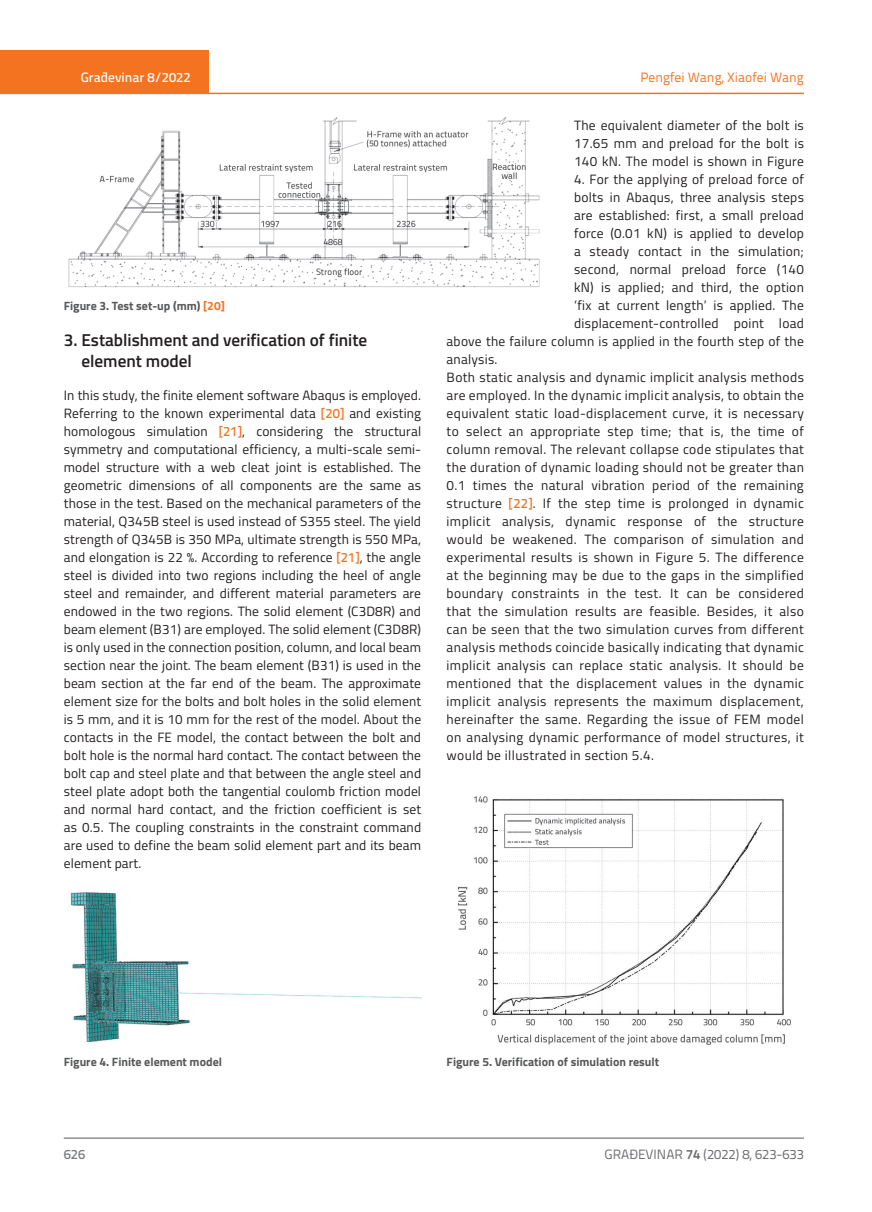
<style>
.page{position:relative;width:872px;height:1212px;background:#fff}
.page>*{position:absolute;margin:0;border:0;box-sizing:border-box;transform-origin:0 0}
.t1{font:600 17.25px/21px "Titillium";color:#231f20}
.t2{font:13.5px/18px "Titillium";letter-spacing:.03em;color:#231f20;text-align:justify}
.t3{font:13.5px "Titillium Text 22 L";color:#6c6d70}
.t4{font:13.5px "Titillium Text 22 L";color:#f47321}
.t5{font:500 13.5px "Titillium Text 22 L";color:#fff}
.t6{font:500 13.5px "Titillium Text 22 L";color:#787a7d}
.t7{font:700 12px "Titillium";color:#57585a}
.s1{color:#f47321}
.s2{font-family:"Titillium Text 22 L";font-weight:500;color:#f47321}
.s3{font-weight:700}
</style>
<div class="page">
<div style="left:0;top:50px;width:208px;height:44px;background:#f47321"></div>
<hr style="left:0;top:93px;width:804px;height:1px;background:#f47321">
<hr style="left:64px;top:1138px;width:740px;height:1px;background:#57585a">
<img style="left:68px;top:117px;width:472px;height:171px">
<img style="left:70px;top:892px;width:351px;height:151px">
<img style="left:457px;top:796px;width:334px;height:249px">
<p class="t5" style="left:81px;top:67px;width:111px">Građevinar 8/2022</p>
<p class="t7" style="left:64px;top:296px;width:163px">Figure 3. Test set-up (mm) <span class="s1">[20]</span></p>
<p class="t1" style="left:81px;top:328px;width:287px;text-indent:-18px">3. Establishment and verification of finite element model</p>
<p class="t2" style="left:64px;top:385px;width:359px">In this study, the finite element software Abaqus is employed.<br>Referring to the known experimental data <span class="s2">[20]</span> and existing homologous simulation <span class="s2">[21]</span>, considering the structural symmetry and computational efficiency, a multi-scale semi&shy;model structure with a web cleat joint is established. The geometric dimensions of all components are the same as those in the test. Based on the mechanical parameters of the material, Q345B steel is used instead of S355 steel. The yield strength of Q345B is 350 MPa, ultimate strength is 550 MPa, and elongation is 22 %. According to reference <span class="s2">[21]</span>, the angle steel is divided into two regions including the heel of angle steel and remainder, and different material parameters are endowed in the two regions. The solid element (C3D8R) and beam element (B31) are employed. The solid element (C3D8R) is only used in the connection position, column, and local beam section near the joint. The beam element (B31) is used in the beam section at the far end of the beam. The approximate element size for the bolts and bolt holes in the solid element is 5 mm, and it is 10 mm for the rest of the model. About the contacts in the FE model, the contact between the bolt and bolt hole is the normal hard contact. The contact between the bolt cap and steel plate and that between the angle steel and steel plate adopt both the tangential coulomb friction model and normal hard contact, and the friction coefficient is set as 0.5. The coupling constraints in the constraint command are used to define the beam solid element part and its beam element part.</p>
<p class="t4" style="left:640px;top:68px;width:165px">Pengfei Wang, Xiaofei Wang</p>
<p class="t2" style="left:574px;top:115px;width:231px">The equivalent diameter of the bolt is 17.65 mm and preload for the bolt is 140 kN. The model is shown in Figure</p>
<p class="t2" style="left:574px;top:169px;width:231px">4. For the applying of preload force of</p>
<p class="t2" style="left:574px;top:187px;width:231px">bolts in Abaqus, three analysis steps</p>
<p class="t2" style="left:574px;top:205px;width:231px">are established: first, a small preload</p>
<p class="t2" style="left:574px;top:223px;width:231px">force (0.01 kN) is applied to develop</p>
<p class="t2" style="left:574px;top:241px;width:231px">a steady contact in the simulation;</p>
<p class="t2" style="left:574px;top:259px;width:231px">second, normal preload force (140</p>
<p class="t2" style="left:574px;top:277px;width:231px">kN) is applied; and third, the option</p>
<p class="t2" style="left:574px;top:295px;width:231px">‘fix at current length’ is applied. The</p>
<p class="t2" style="left:574px;top:313px;width:231px">displacement-controlled point load</p>
<p class="t2" style="left:446px;top:331px;width:359px">above the failure column is applied in the fourth step of the</p>
<p class="t2" style="left:446px;top:349px;width:52px">analysis.</p>
<p class="t2" style="left:446px;top:367px;width:359px">Both static analysis and dynamic implicit analysis methods</p>
<p class="t2" style="left:446px;top:385px;width:359px">are employed. In the dynamic implicit analysis, to obtain the</p>
<p class="t2" style="left:446px;top:403px;width:359px">equivalent static load-displacement curve, it is necessary</p>
<p class="t2" style="left:446px;top:421px;width:359px">to select an appropriate step time; that is, the time of</p>
<p class="t2" style="left:446px;top:439px;width:359px">column removal. The relevant collapse code stipulates that</p>
<p class="t2" style="left:446px;top:457px;width:359px">the duration of dynamic loading should not be greater than</p>
<p class="t2" style="left:446px;top:475px;width:359px">0.1 times the natural vibration period of the remaining</p>
<p class="t2" style="left:446px;top:493px;width:359px">structure <span class="s2">[22]</span>. If the step time is prolonged in dynamic</p>
<p class="t2" style="left:446px;top:511px;width:359px">implicit analysis, dynamic response of the structure</p>
<p class="t2" style="left:446px;top:529px;width:359px">would be weakened. The comparison of simulation and</p>
<p class="t2" style="left:446px;top:547px;width:359px">experimental results is shown in Figure 5. The difference</p>
<p class="t2" style="left:446px;top:565px;width:359px">at the beginning may be due to the gaps in the simplified</p>
<p class="t2" style="left:446px;top:583px;width:359px">boundary constraints in the test. It can be considered</p>
<p class="t2" style="left:446px;top:601px;width:359px">that the simulation results are feasible. Besides, it also</p>
<p class="t2" style="left:446px;top:619px;width:359px">can be seen that the two simulation curves from different</p>
<p class="t2" style="left:446px;top:637px;width:359px">analysis methods coincide basically indicating that dynamic</p>
<p class="t2" style="left:446px;top:655px;width:359px">implicit analysis can replace static analysis. It should be</p>
<p class="t2" style="left:446px;top:673px;width:359px">mentioned that the displacement values in the dynamic</p>
<p class="t2" style="left:446px;top:691px;width:359px">implicit analysis represents the maximum displacement,</p>
<p class="t2" style="left:446px;top:709px;width:359px">hereinafter the same. Regarding the issue of FEM model</p>
<p class="t2" style="left:446px;top:727px;width:359px">on analysing dynamic performance of model structures, it</p>
<p class="t2" style="left:446px;top:746px;width:209px">would be illustrated in section 5.4.</p>
<p class="t7" style="left:64px;top:1053px;width:160px">Figure 4. Finite element model</p>
<p class="t7" style="left:446px;top:1053px;width:214px">Figure 5. Verification of simulation result</p>
<p class="t6" style="left:64px;top:1144px;width:23px">626</p>
<p class="t3" style="left:604px;top:1144px;width:201px">GRAĐEVINAR <span class="s3">74</span> (2022) 8, 623-633</p>
</div>
